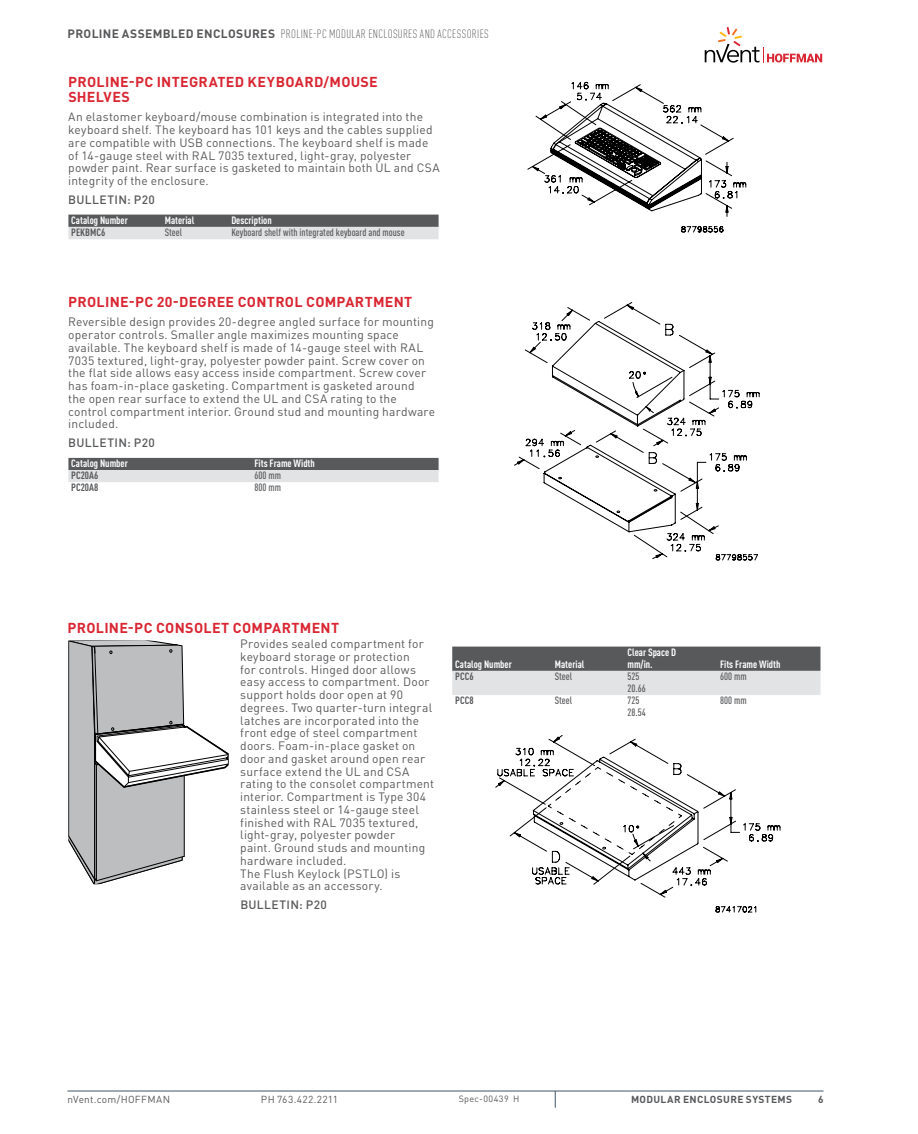
<style>
.page{position:relative;width:918px;height:1134px;background:#fff}
.page>*{position:absolute;margin:0;border:0;box-sizing:border-box;transform-origin:0 0}
.t1{font:700 14.25px "DIN Pro";letter-spacing:.02em;color:#d92632}
.t2{font:12px/12.8px "DIN Pro";letter-spacing:.015em;color:#58595b}
.t3{font:700 12px "DIN Pro";letter-spacing:.03em;color:#58595b}
.t4{font:500 12px "DIN Pro";letter-spacing:.03em;color:#58595b}
.t5{font:300 condensed 12px "DIN Pro";letter-spacing:.035em;color:#58595b}
.t6{font:700 condensed 10.5px/12px "DIN Pro";color:#fff}
.t7{font:500 condensed 10.5px/12px "DIN Pro";color:#58595b}
.t8{font:700 condensed 10.5px "DIN Pro";color:#58595b}
.t9{font:10.2px "DIN Pro";letter-spacing:.025em;color:#58595b}
.t10{font:700 10.2px "DIN Pro";letter-spacing:.035em;color:#58595b}
.t11{font:9px "DIN Pro";letter-spacing:.04em;color:#58595b}
.s1{font-weight:300;font-stretch:condensed}
</style>
<div class="page">
<hr style="left:68px;top:1091px;width:756px;height:1px;background:#3d5567">
<svg style="left:555px;top:1091px;width:1px;height:17px"></svg>
<svg style="left:705px;top:27px;width:117px;height:36px"></svg>
<svg style="left:70px;top:215px;width:369px;height:24px;background:#9e9fa0"></svg>
<svg style="left:527px;top:82px;width:219px;height:150px"></svg>
<svg style="left:70px;top:458px;width:369px;height:24px;background:#9d9e9f"></svg>
<svg style="left:514px;top:307px;width:238px;height:252px"></svg>
<svg style="left:71px;top:643px;width:156px;height:239px"></svg>
<div style="left:68px;top:640px;width:162px;height:245px;border:2px solid #fff"></div>
<div style="left:67px;top:640px;width:163px;height:245px;border:1px solid #fff"></div>
<svg style="left:452px;top:647px;width:368px;height:48px;background:#9d9ea0"></svg>
<svg style="left:496px;top:735px;width:284px;height:177px"></svg>
<p class="t3" style="left:68px;top:23px;width:311px">PROLINE ASSEMBLED ENCLOSURES <span class="s1">PROLINE-PC MODULAR ENCLO</span></p>
<p class="t5" style="left:393px;top:25px;width:97px">SURES AND ACCESSORIES</p>
<p class="t1" style="left:68px;top:70px;width:228px">PROLINE-PC INTEGRATED KEYBOAR</p>
<p class="t1" style="left:314px;top:70px;width:63px">D/MO USE</p>
<p class="t1" style="left:68px;top:85px;width:63px">SHELVES</p>
<p class="t2" style="left:68px;top:109px;width:373px">An elastomer keyboard/mouse combination is integrated into the keyboard shelf. The keyboard has 101 keys and the cables supplied are compatible with USB connections. The keyboard shelf is made of 14-gauge steel with RAL 7035 textured, light-gray, polyester powder paint. Rear surface is gasketed to maintain both UL and CSA integrity of the enclosure.</p>
<p class="t4" style="left:68px;top:190px;width:88px">BULLETIN: P20</p>
<p class="t6" style="left:71px;top:213px;width:58px">Catalog Number</p>
<p class="t6" style="left:165px;top:213px;width:31px">Material</p>
<p class="t6" style="left:231px;top:213px;width:42px">Description</p>
<p class="t8" style="left:71px;top:224px;width:36px">PEKBMC6</p>
<p class="t7" style="left:165px;top:225px;width:19px">Steel</p>
<p class="t7" style="left:231px;top:225px;width:175px">Keyboard shelf with integrated keyboard and mouse</p>
<p class="t1" style="left:68px;top:290px;width:149px">PROLINE-PC 20-DEGREE</p>
<p class="t1" style="left:238px;top:290px;width:10px">CON</p>
<p class="t1" style="left:267px;top:290px;width:19px">TROL</p>
<p class="t1" style="left:306px;top:290px;width:41px">COMPAR</p>
<p class="t1" style="left:365px;top:290px;width:49px">TMENT</p>
<p class="t2" style="left:68px;top:315px;width:369px">Reversible design provides 20-degree angled surface for mounting operator controls. Smaller angle maximizes mounting space available. The keyboard shelf is made of 14-gauge steel with RAL 7035 textured, light-gray, polyester powder paint. Screw cover on the flat side allows easy access inside compartment. Screw cover has foam-in-place gasketing. Compartment is gasketed around<br>the open rear surface to extend the UL and CSA rating to the control compartment interior. Ground stud and mounting hardware included.</p>
<p class="t4" style="left:68px;top:433px;width:88px">BULLETIN: P20</p>
<p class="t6" style="left:71px;top:456px;width:58px">Catalog Number</p>
<p class="t6" style="left:255px;top:456px;width:62px">Fits Frame Width</p>
<p class="t8" style="left:71px;top:467px;width:29px">PC20A6</p>
<p class="t7" style="left:255px;top:469px;width:28px">600 mm</p>
<p class="t8" style="left:71px;top:480px;width:29px">PC20A8</p>
<p class="t7" style="left:255px;top:481px;width:28px">800 mm</p>
<p class="t1" style="left:68px;top:616px;width:99px">PROLINE-PC CON</p>
<p class="t1" style="left:185px;top:616px;width:19px">SOLE</p>
<p class="t1" style="left:221px;top:616px;width:52px">T COMPAR</p>
<p class="t1" style="left:291px;top:616px;width:49px">TMENT</p>
<p class="t2" style="left:240px;top:636px;width:195px">Provides sealed compartment for keyboard storage or protection<br>for controls. Hinged door allows easy access to compartment. Door support holds door open at 90 degrees. Two quarter-turn integral latches are incorporated into the front edge of steel compartment doors. Foam-in-place gasket on door and gasket around open rear surface extend the UL and CSA rating to the consolet compartment interior. Compartment is Type 304 stainless steel or 14-gauge steel finished with RAL 7035 textured, light-gray, polyester powder<br>paint. Ground studs and mounting hardware included.<br>The Flush Keylock (PSTLO) is available as an accessory.</p>
<p class="t4" style="left:240px;top:895px;width:88px">BULLETIN: P20</p>
<p class="t6" style="left:455px;top:657px;width:58px">Catalog Number</p>
<p class="t6" style="left:555px;top:657px;width:31px">Material</p>
<p class="t6" style="left:627px;top:645px;width:50px">Clear Space D mm/in.</p>
<p class="t6" style="left:720px;top:657px;width:62px">Fits Frame Width</p>
<p class="t8" style="left:455px;top:668px;width:20px">PCC6</p>
<p class="t7" style="left:555px;top:669px;width:19px">Steel</p>
<p class="t7" style="left:627px;top:669px;width:20px">525<br>20.66</p>
<p class="t7" style="left:720px;top:669px;width:28px">600 mm</p>
<p class="t8" style="left:455px;top:693px;width:20px">PCC8</p>
<p class="t7" style="left:555px;top:694px;width:19px">Steel</p>
<p class="t7" style="left:627px;top:694px;width:20px">725<br>28.54</p>
<p class="t7" style="left:720px;top:694px;width:28px">800 mm</p>
<p class="t9" style="left:67px;top:1091px;width:104px">nVent.com/HOFFMAN</p>
<p class="t9" style="left:261px;top:1091px;width:79px">PH 763.422.2211</p>
<p class="t11" style="left:459px;top:1092px;width:62px">Spec-00439 H</p>
<p class="t10" style="left:631px;top:1091px;width:37px">MODULAR</p>
<p class="t10" style="left:683px;top:1091px;width:111px">ENCLOSURE SYSTEMS</p>
<p class="t10" style="left:818px;top:1091px;width:7px">6</p>
</div>
